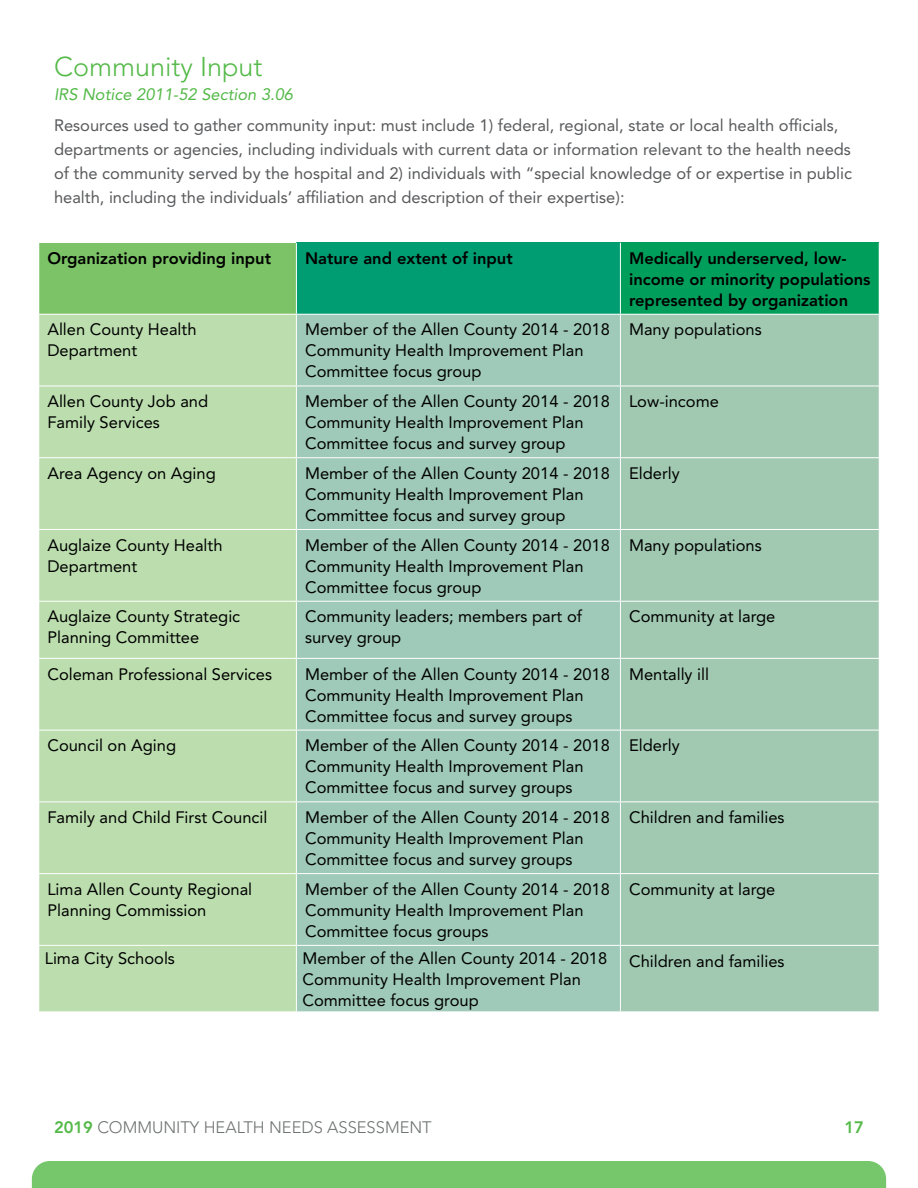
<style>
.page{position:relative;width:918px;height:1188px;background:#fff}
.page>*{position:absolute;margin:0;border:0;box-sizing:border-box;transform-origin:0 0}
.t1{font:300 27px "Avenir LT Std";color:#54b948}
.t2{font:16.5px/21px "Avenir LT Std";color:#000}
.t3{font:16.5px/24px "Avenir LT Std";color:#58595b}
.t4{font:800 16.5px/21px "Avenir LT Std";color:#000}
.t5{font:300 16.5px "Avenir LT Std";color:#6e7171}
.t6{font:italic 16.5px "Avenir LT Std";color:#54b948}
.t7{font:800 16.5px "Avenir LT Std";color:#54b948}
.s1{font-weight:800;color:#54b948}
</style>
<div class="page">
<div style="left:39px;top:386px;width:257px;height:72px;background:#bcdeae"></div>
<div style="left:39px;top:458px;width:257px;height:71px;background:#bcdeae"></div>
<div style="left:39px;top:529px;width:257px;height:72px;background:#bcdeae"></div>
<div style="left:39px;top:601px;width:257px;height:57px;background:#bcdeae"></div>
<div style="left:39px;top:658px;width:257px;height:72px;background:#bcdeae"></div>
<div style="left:39px;top:730px;width:257px;height:72px;background:#bcdeae"></div>
<div style="left:39px;top:802px;width:257px;height:72px;background:#bcdeae"></div>
<div style="left:39px;top:874px;width:257px;height:71px;background:#bcdeae"></div>
<div style="left:39px;top:945px;width:257px;height:67px;background:#bcdeae"></div>
<div style="left:39px;top:242px;width:257px;height:72px;background:#7bc366"></div>
<hr style="left:38px;top:242px;width:258px;height:1px;background:#fff">
<div style="left:296px;top:242px;width:324px;height:72px;background:#009d72"></div>
<div style="left:620px;top:242px;width:259px;height:72px;background:#009e5b"></div>
<div style="left:39px;top:314px;width:257px;height:72px;background:#bcdeae"></div>
<div style="left:296px;top:314px;width:324px;height:72px;background:#9fc9b8"></div>
<div style="left:296px;top:386px;width:324px;height:72px;background:#9fc9b8"></div>
<div style="left:296px;top:458px;width:324px;height:71px;background:#9fc9b8"></div>
<div style="left:296px;top:529px;width:324px;height:72px;background:#9fc9b8"></div>
<div style="left:296px;top:601px;width:324px;height:57px;background:#9fc9b8"></div>
<div style="left:296px;top:658px;width:324px;height:72px;background:#9fc9b8"></div>
<div style="left:296px;top:730px;width:324px;height:72px;background:#9fc9b8"></div>
<div style="left:296px;top:802px;width:324px;height:72px;background:#9fc9b8"></div>
<div style="left:296px;top:874px;width:324px;height:71px;background:#9fc9b8"></div>
<div style="left:296px;top:945px;width:324px;height:67px;background:#9fc9b8"></div>
<div style="left:620px;top:314px;width:259px;height:72px;background:#a1c9b1"></div>
<div style="left:620px;top:386px;width:259px;height:72px;background:#a1c9b1"></div>
<div style="left:620px;top:458px;width:259px;height:71px;background:#a1c9b1"></div>
<div style="left:620px;top:529px;width:259px;height:72px;background:#a1c9b1"></div>
<div style="left:620px;top:601px;width:259px;height:57px;background:#a1c9b1"></div>
<div style="left:620px;top:658px;width:259px;height:72px;background:#a1c9b1"></div>
<div style="left:620px;top:730px;width:259px;height:72px;background:#a1c9b1"></div>
<div style="left:620px;top:802px;width:259px;height:72px;background:#a1c9b1"></div>
<div style="left:620px;top:874px;width:259px;height:71px;background:#a1c9b1"></div>
<div style="left:620px;top:945px;width:259px;height:67px;background:#a1c9b1"></div>
<hr style="left:296px;top:315px;width:1px;height:71px;background:#fff">
<hr style="left:620px;top:315px;width:1px;height:71px;background:#fff">
<hr style="left:38px;top:386px;width:258px;height:1px;background:#fff">
<hr style="left:296px;top:386px;width:324px;height:1px;background:#fff">
<hr style="left:296px;top:386px;width:1px;height:71px;background:#fff">
<hr style="left:620px;top:386px;width:260px;height:1px;background:#fff">
<hr style="left:620px;top:386px;width:1px;height:71px;background:#fff">
<hr style="left:38px;top:457px;width:258px;height:1px;background:#fff">
<hr style="left:296px;top:457px;width:324px;height:1px;background:#fff">
<hr style="left:296px;top:458px;width:1px;height:71px;background:#fff">
<hr style="left:620px;top:457px;width:260px;height:1px;background:#fff">
<hr style="left:620px;top:458px;width:1px;height:71px;background:#fff">
<hr style="left:38px;top:529px;width:258px;height:1px;background:#fff">
<hr style="left:296px;top:529px;width:324px;height:1px;background:#fff">
<hr style="left:296px;top:530px;width:1px;height:71px;background:#fff">
<hr style="left:620px;top:529px;width:260px;height:1px;background:#fff">
<hr style="left:620px;top:530px;width:1px;height:71px;background:#fff">
<hr style="left:38px;top:601px;width:258px;height:1px;background:#fff">
<hr style="left:296px;top:601px;width:324px;height:1px;background:#fff">
<hr style="left:296px;top:602px;width:1px;height:56px;background:#fff">
<hr style="left:620px;top:601px;width:260px;height:1px;background:#fff">
<hr style="left:620px;top:602px;width:1px;height:56px;background:#fff">
<hr style="left:38px;top:658px;width:258px;height:1px;background:#fff">
<hr style="left:296px;top:658px;width:324px;height:1px;background:#fff">
<hr style="left:296px;top:659px;width:1px;height:71px;background:#fff">
<hr style="left:620px;top:658px;width:260px;height:1px;background:#fff">
<hr style="left:620px;top:659px;width:1px;height:71px;background:#fff">
<hr style="left:38px;top:730px;width:258px;height:1px;background:#fff">
<hr style="left:296px;top:730px;width:324px;height:1px;background:#fff">
<hr style="left:296px;top:730px;width:1px;height:71px;background:#fff">
<hr style="left:620px;top:730px;width:260px;height:1px;background:#fff">
<hr style="left:620px;top:730px;width:1px;height:71px;background:#fff">
<hr style="left:38px;top:801px;width:258px;height:1px;background:#fff">
<hr style="left:296px;top:801px;width:324px;height:1px;background:#fff">
<hr style="left:296px;top:802px;width:1px;height:71px;background:#fff">
<hr style="left:620px;top:801px;width:260px;height:1px;background:#fff">
<hr style="left:620px;top:802px;width:1px;height:71px;background:#fff">
<hr style="left:38px;top:873px;width:258px;height:1px;background:#fff">
<hr style="left:620px;top:873px;width:260px;height:1px;background:#fff">
<hr style="left:38px;top:945px;width:258px;height:1px;background:#fff">
<hr style="left:38px;top:1011px;width:258px;height:1px;background:#fff">
<hr style="left:296px;top:874px;width:1px;height:71px;background:#fff">
<hr style="left:296px;top:946px;width:1px;height:65px;background:#fff">
<hr style="left:296px;top:873px;width:324px;height:1px;background:#fff">
<hr style="left:620px;top:874px;width:1px;height:71px;background:#fff">
<hr style="left:296px;top:945px;width:324px;height:1px;background:#fff">
<hr style="left:296px;top:1011px;width:324px;height:1px;background:#fff">
<hr style="left:620px;top:946px;width:1px;height:65px;background:#fff">
<hr style="left:620px;top:945px;width:260px;height:1px;background:#fff">
<hr style="left:620px;top:1011px;width:260px;height:1px;background:#fff">
<hr style="left:620px;top:314px;width:260px;height:1px;background:#fff">
<hr style="left:620px;top:243px;width:1px;height:71px;background:#fff">
<hr style="left:296px;top:314px;width:324px;height:1px;background:#fff">
<hr style="left:296px;top:243px;width:1px;height:71px;background:#fff">
<hr style="left:38px;top:314px;width:258px;height:1px;background:#fff">
<div style="left:32px;top:1161px;width:854px;height:27px;background:#76c76c"></div>
<h2 class="t1" style="left:54px;top:51px;width:210px">Community Input</h2>
<p class="t6" style="left:54px;top:85px;width:241px">IRS Notice 2011-52 Section 3.06</p>
<p class="t3" style="left:54px;top:113px;width:800px">Resources used to gather community input: must include 1) federal, regional, state or local health offcials, departments or agencies, including individuals with current data or information relevant to the health needs of the community served by the hospital and 2) individuals with “special knowledge of or expertise in public health, including the individuals’ affliation and description of their expertise):</p>
<p class="t4" style="left:47px;top:247px;width:225px">Organization providing input</p>
<p class="t4" style="left:305px;top:247px;width:209px">Nature and extent of input</p>
<p class="t4" style="left:629px;top:247px;width:243px">Medically underserved, low&shy;income or minority populations represented by organization</p>
<p class="t2" style="left:47px;top:319px;width:151px">Allen County Health<br>Department</p>
<p class="t2" style="left:305px;top:319px;width:306px">Member of the Allen County 2014 - 2018<br>Community Health Improvement Plan<br>Committee focus group</p>
<p class="t2" style="left:629px;top:319px;width:134px">Many populations</p>
<p class="t2" style="left:47px;top:391px;width:162px">Allen County Job and<br>Family Services</p>
<p class="t2" style="left:305px;top:391px;width:306px">Member of the Allen County 2014 - 2018<br>Community Health Improvement Plan<br>Committee focus and survey group</p>
<p class="t2" style="left:629px;top:391px;width:91px">Low-income</p>
<p class="t2" style="left:47px;top:463px;width:170px">Area Agency on Aging</p>
<p class="t2" style="left:305px;top:463px;width:306px">Member of the Allen County 2014 - 2018<br>Community Health Improvement Plan<br>Committee focus and survey group</p>
<p class="t2" style="left:629px;top:463px;width:52px">Elderly</p>
<p class="t2" style="left:47px;top:535px;width:177px">Auglaize County Health<br>Department</p>
<p class="t2" style="left:305px;top:535px;width:306px">Member of the Allen County 2014 - 2018<br>Community Health Improvement Plan<br>Committee focus group</p>
<p class="t2" style="left:629px;top:535px;width:134px">Many populations</p>
<p class="t2" style="left:47px;top:606px;width:194px">Auglaize County Strategic<br>Planning Committee</p>
<p class="t2" style="left:305px;top:606px;width:279px">Community leaders; members part of survey group</p>
<p class="t2" style="left:629px;top:606px;width:148px">Community at large</p>
<p class="t2" style="left:47px;top:663px;width:226px">Coleman Professional Services</p>
<p class="t2" style="left:305px;top:663px;width:306px">Member of the Allen County 2014 - 2018<br>Community Health Improvement Plan<br>Committee focus and survey groups</p>
<p class="t2" style="left:629px;top:663px;width:82px">Mentally ill</p>
<p class="t2" style="left:47px;top:735px;width:130px">Council on Aging</p>
<p class="t2" style="left:305px;top:735px;width:306px">Member of the Allen County 2014 - 2018<br>Community Health Improvement Plan<br>Committee focus and survey groups</p>
<p class="t2" style="left:629px;top:735px;width:52px">Elderly</p>
<p class="t2" style="left:47px;top:807px;width:222px">Family and Child First Council</p>
<p class="t2" style="left:305px;top:807px;width:306px">Member of the Allen County 2014 - 2018<br>Community Health Improvement Plan<br>Committee focus and survey groups</p>
<p class="t2" style="left:629px;top:807px;width:157px">Children and families</p>
<p class="t2" style="left:47px;top:879px;width:206px">Lima Allen County Regional<br>Planning Commission</p>
<p class="t2" style="left:305px;top:879px;width:306px">Member of the Allen County 2014 - 2018<br>Community Health Improvement Plan<br>Committee focus groups</p>
<p class="t2" style="left:629px;top:879px;width:148px">Community at large</p>
<p class="t2" style="left:45px;top:948px;width:132px">Lima City Schools</p>
<p class="t2" style="left:302px;top:948px;width:306px">Member of the Allen County 2014 - 2018<br>Community Health Improvement Plan<br>Committee focus group</p>
<p class="t2" style="left:629px;top:951px;width:157px">Children and families</p>
<p class="t5" style="left:54px;top:1117px;width:379px"><span class="s1">2019</span> COMMUNITY HEALTH NEEDS ASSESSMENT</p>
<p class="t7" style="left:844px;top:1117px;width:21px">17</p>
</div>
